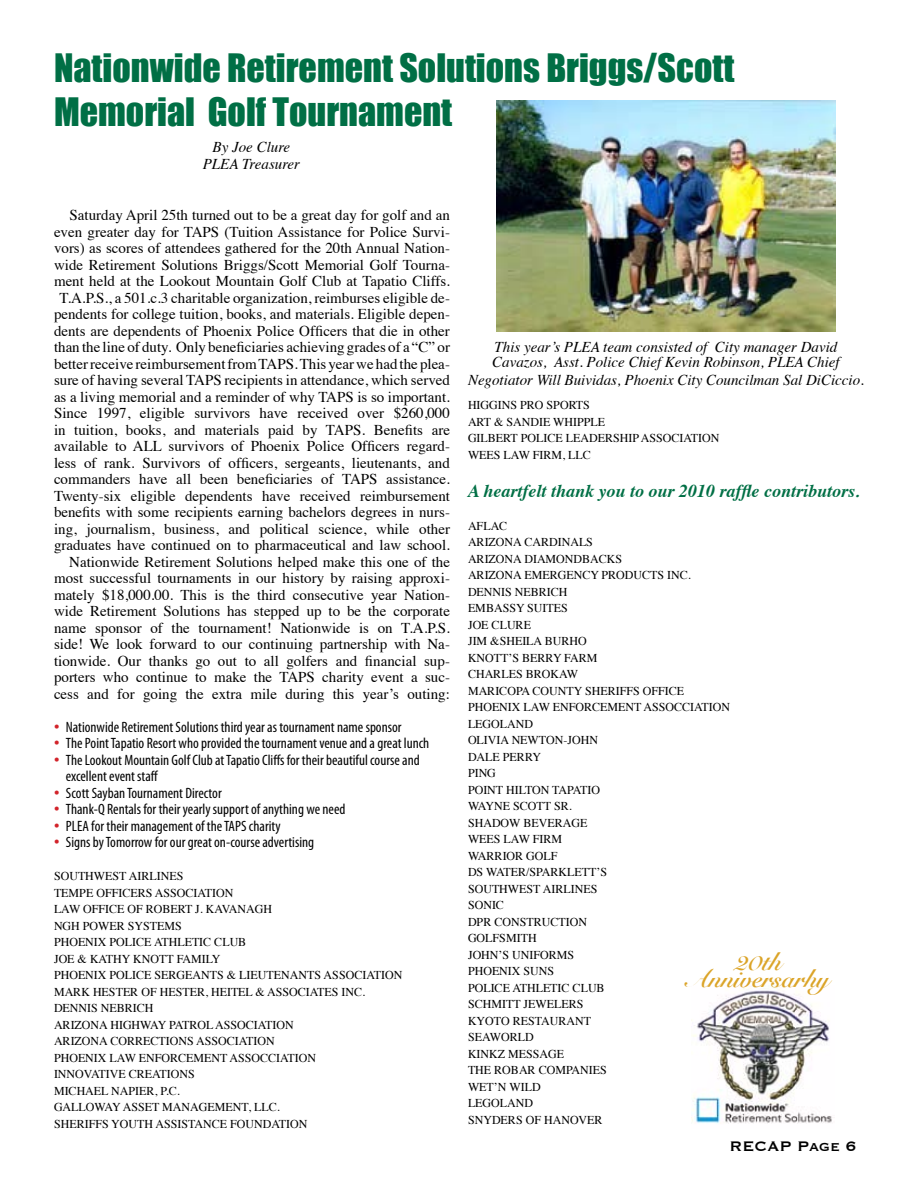
<style>
.page{position:relative;width:918px;height:1188px;background:#fff}
.page>*{position:absolute;margin:0;border:0;box-sizing:border-box;transform-origin:0 0}
.t1{font:36px/43.2px "Impact";color:#006f45}
.t2{font:700 25.35px "Snell Roundhand";color:#dba428}
.t3{font:italic 700 18px "Times";color:#006f45}
.t4{font:18px "Copperplate";color:#000}
.t5{font:15px/16.5px "Times";color:#000;text-align:right}
.t6{font:condensed 15px/16.5px "Myriad Pro";color:#000}
.t7{font:italic 15px/16.5px "Times";color:#000;text-align:center}
.t8{font:12px/16.5px "Times";color:#000}
.s1{font-size:21px;color:#d2232a}
</style>
<div class="page">
<img style="left:692px;top:988px;width:140px;height:136px">
<img style="left:496px;top:100px;width:340px;height:232px">
<h1 class="t1" style="left:54px;top:46px;width:682px">Nationwide Retirement Solutions Briggs/Scott<br>Memorial Golf Tournament</h1>
<p class="t7" style="left:203px;top:138px;width:99px">By Joe Clure<br>PLEA Treasurer</p>
<p class="t5" style="left:54px;top:206px;width:398px">Saturday April 25th turned out to be a great day for golf and an even greater day for TAPS (Tuition Assistance for Police Survi&shy;vors) as scores of attendees gathered for the 20th Annual Nation&shy;wide Retirement Solutions Briggs/Scott Memorial Golf Tourna&shy;ment held at the Lookout Mountain Golf Club at Tapatio Cliffs.<br>T.A.P.S., a 501.c.3 charitable organization, reimburses eligible de&shy;pendents for college tuition, books, and materials. Eligible depen&shy;dents are dependents of Phoenix Police Officers that die in other than the line of duty. Only beneficiaries achieving grades of a “C” or better receive reimbursement from TAPS. This year we had the plea&shy;sure of having several TAPS recipients in attendance, which served as a living memorial and a reminder of why TAPS is so important.<br>Since 1997, eligible survivors have received over $260,000 in tuition, books, and materials paid by TAPS. Benefits are available to ALL survivors of Phoenix Police Officers regard&shy;less of rank. Survivors of officers, sergeants, lieutenants, and commanders have all been beneficiaries of TAPS assistance.<br>Twenty-six eligible dependents have received reimbursement benefits with some recipients earning bachelors degrees in nurs&shy;ing, journalism, business, and political science, while other graduates have continued on to pharmaceutical and law school.<br>Nationwide Retirement Solutions helped make this one of the most successful tournaments in our history by raising approxi&shy;mately $18,000.00. This is the third consecutive year Nation&shy;wide Retirement Solutions has stepped up to be the corporate name sponsor of the tournament! Nationwide is on T.A.P.S. side! We look forward to our continuing partnership with Na&shy;tionwide. Our thanks go out to all golfers and financial sup&shy;porters who continue to make the TAPS charity event a suc&shy;cess and for going the extra mile during this year’s outing:</p>
<p class="t6" style="left:54px;top:718px;width:349px"><span class="s1">•</span> Nationwide Retirement Solutions third year as tournament name sponsor</p>
<p class="t6" style="left:54px;top:735px;width:377px"><span class="s1">•</span> The Point Tapatio Resort who provided the tournament venue and a great lunch</p>
<p class="t6" style="left:66px;top:751px;width:355px;text-indent:-12px"><span class="s1">•</span> The Lookout Mountain Golf Club at Tapatio Cliffs for their beautiful course and excellent event staff</p>
<p class="t6" style="left:54px;top:784px;width:169px"><span class="s1">•</span> Scott Sayban Tournament Director</p>
<p class="t6" style="left:54px;top:801px;width:293px"><span class="s1">•</span> Thank-Q Rentals for their yearly support of anything we need</p>
<p class="t6" style="left:54px;top:817px;width:228px"><span class="s1">•</span> PLEA for their management of the TAPS charity</p>
<p class="t6" style="left:54px;top:834px;width:262px"><span class="s1">•</span> Signs by Tomorrow for our great on-course advertising</p>
<p class="t8" style="left:54px;top:867px;width:350px">SOUTHWEST AIRLINES<br>TEMPE OFFICERS ASSOCIATION<br>LAW OFFICE OF ROBERT J. KAVANAGH<br>NGH POWER SYSTEMS<br>PHOENIX POLICE ATHLETIC CLUB<br>JOE &amp; KATHY KNOTT FAMILY<br>PHOENIX POLICE SERGEANTS &amp; LIEUTENANTS ASSOCIATION<br>MARK HESTER OF HESTER, HEITEL &amp; ASSOCIATES INC.<br>DENNIS NEBRICH<br>ARIZONA HIGHWAY PATROL ASSOCIATION<br>ARIZONA CORRECTIONS ASSOCIATION<br>PHOENIX LAW ENFORCEMENT ASSOCCIATION<br>INNOVATIVE CREATIONS<br>MICHAEL NAPIER, P.C.<br>GALLOWAY ASSET MANAGEMENT, LLC.<br>SHERIFFS YOUTH ASSISTANCE FOUNDATION</p>
<p class="t7" style="left:492px;top:338px;width:349px;line-height:15px;text-align:left">This year’s PLEA team consisted of City manager David<br>Cavazos, Asst. Police Chief Kevin Robinson, PLEA Chief</p>
<p class="t7" style="left:468px;top:371px;width:397px">Negotiator Will Buividas, Phoenix City Councilman Sal DiCiccio.</p>
<p class="t8" style="left:468px;top:396px;width:253px">HIGGINS PRO SPORTS<br>ART &amp; SANDIE WHIPPLE<br>GILBERT POLICE LEADERSHIP ASSOCIATION<br>WEES LAW FIRM, LLC</p>
<p class="t3" style="left:468px;top:474px;width:393px">A heartfelt thank you to our 2010 raffle contributors.</p>
<p class="t8" style="left:468px;top:516px;width:41px">AFLAC<br>Arizona</p>
<p class="t8" style="left:468px;top:533px;width:156px;text-indent:56px">Cardinals<br>ARIZONA DIAMONDBACKS<br>Arizona</p>
<p class="t8" style="left:524px;top:566px;width:17px">Emergency</p>
<p class="t8" style="left:602px;top:566px;width:16px">Products</p>
<p class="t8" style="left:667px;top:566px;width:25px">INC.</p>
<p class="t8" style="left:468px;top:582px;width:101px">DENNIS NEBRICH<br>EMBASSY SUITES<br>JOE CLURE<br>Jim &amp;Sheila</p>
<p class="t8" style="left:468px;top:632px;width:131px;text-indent:77px">Burho<br>KNOTT’S BERRY FARM<br>Charles</p>
<p class="t8" style="left:526px;top:665px;width:18px">Brokaw</p>
<p class="t8" style="left:468px;top:681px;width:19px">Maricopa</p>
<p class="t8" style="left:533px;top:681px;width:18px">County</p>
<p class="t8" style="left:585px;top:681px;width:15px">Sheriffs</p>
<p class="t8" style="left:468px;top:681px;width:264px;text-indent:175px">Office<br>PHOENIX LAW ENFORCEMENT ASSOCCIATION<br>Legoland<br>Olivia</p>
<p class="t8" style="left:512px;top:731px;width:19px">Newton</p>
<p class="t8" style="left:563px;top:731px;width:19px">-John</p>
<p class="t8" style="left:468px;top:747px;width:18px">Dale</p>
<p class="t8" style="left:503px;top:747px;width:16px">Perry</p>
<p class="t8" style="left:468px;top:764px;width:29px">PING<br>Point</p>
<p class="t8" style="left:506px;top:780px;width:17px">Hilton</p>
<p class="t8" style="left:552px;top:780px;width:15px">Tapatio</p>
<p class="t8" style="left:468px;top:797px;width:19px">Wayne</p>
<p class="t8" style="left:513px;top:797px;width:16px">Scott</p>
<p class="t8" style="left:554px;top:797px;width:19px">Sr.</p>
<p class="t8" style="left:468px;top:813px;width:17px">Shadow</p>
<p class="t8" style="left:468px;top:813px;width:96px;text-indent:55px">Beverage<br>WEES LAW FIRM<br>Warrior</p>
<p class="t8" style="left:526px;top:846px;width:18px">Golf</p>
<p class="t8" style="left:468px;top:863px;width:139px;text-indent:128px">’s<br>SOUTHWEST AIRLINES<br>SOnic<br>DPR Construction<br>Golfsmith<br>John</p>
<p class="t8" style="left:468px;top:863px;width:37px">DS Water</p>
<p class="t8" style="left:526px;top:863px;width:19px">/Sparklett</p>
<p class="t8" style="left:468px;top:945px;width:140px;text-indent:31px">’s Uniforms<br>PHOENIX SUNS<br>POLICE ATHLETIC CLUB<br>SCHMITT JEWELERS<br>KYOTO Restaurant<br>SEAWORLD<br>KInkz Message<br>THE ROBAR COMPANIES<br>Wet ’N Wild<br>LEGOLAND<br>Snyders</p>
<p class="t8" style="left:526px;top:1110px;width:37px">of Hanover</p>
<h2 class="t2" style="left:735px;top:946px;width:48px">20th</h2>
<h2 class="t2" style="left:687px;top:963px;width:143px">Anniversarhy</h2>
<p class="t4" style="left:730px;top:1134px;width:129px">RECAP Page 6</p>
</div>
